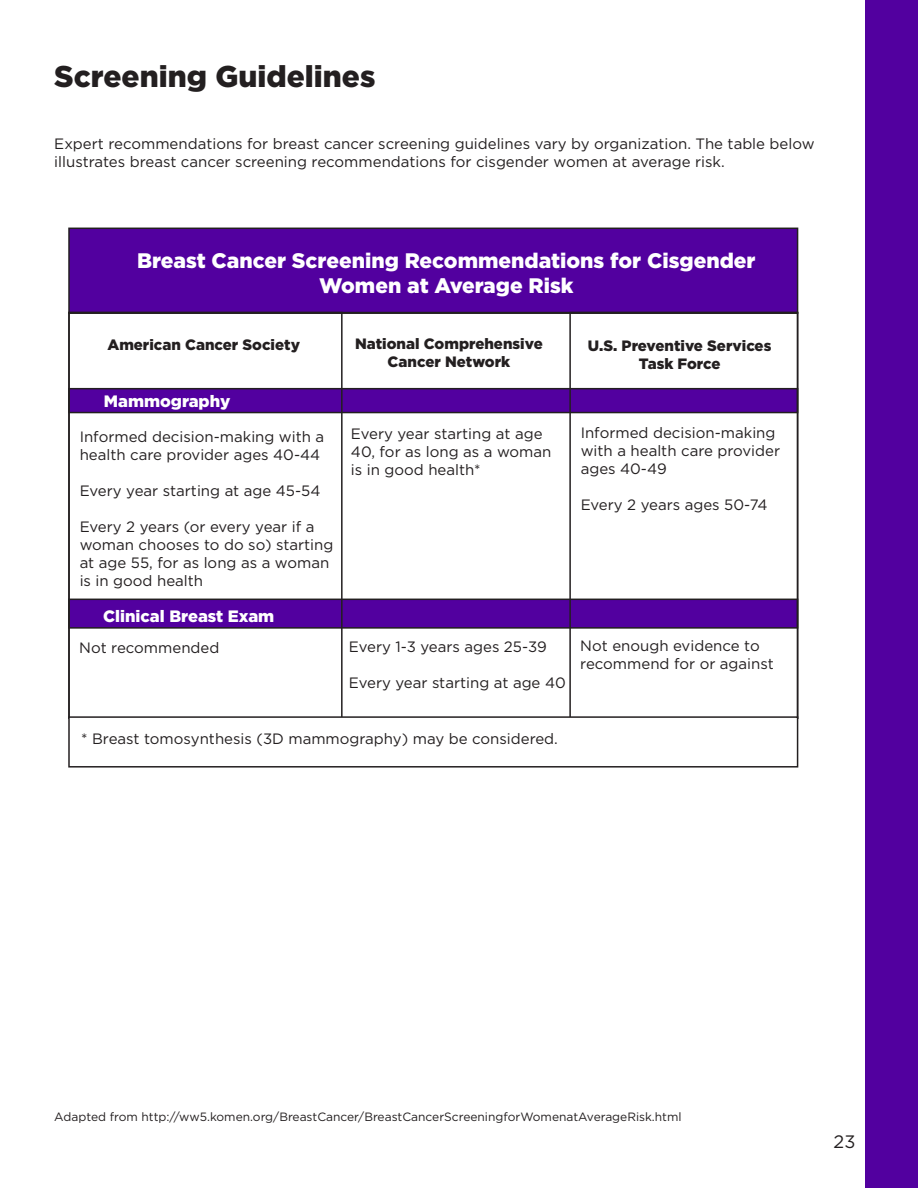
<style>
.page{position:relative;width:918px;height:1188px;background:#fff}
.page>*{position:absolute;margin:0;border:0;box-sizing:border-box;transform-origin:0 0}
.t1{font:900 30px "Gotham";color:#231f20}
.t2{font:900 21px/25.2px "Gotham";color:#fff;text-align:center}
.t3{font:18px "Gotham";color:#231f20}
.t4{font:900 16.5px "Gotham";color:#fff}
.t5{font:15px/18px "Gotham";color:#231f20}
.t6{font:900 15px/18px "Gotham";color:#231f20;text-align:center}
.t7{font:12px "Gotham";color:#231f20}
</style>
<div class="page">
<div style="left:866px;top:0;width:52px;height:1188px;background:#52009f"></div>
<div style="left:69px;top:228px;width:729px;height:85px;background:#52009f"></div>
<div style="left:68px;top:228px;width:730px;height:86px;border:2px solid #231f20"></div>
<div style="left:69px;top:389px;width:729px;height:24px;background:#52009f"></div>
<div style="left:68px;top:388px;width:730px;height:25px;border:2px solid #231f20"></div>
<div style="left:69px;top:599px;width:729px;height:29px;background:#52009f"></div>
<div style="left:68px;top:599px;width:730px;height:30px;border:2px solid #231f20"></div>
<div style="left:569px;top:312px;width:229px;height:407px;border:2px solid #231f20"></div>
<div style="left:68px;top:716px;width:730px;height:52px;border:2px solid #231f20"></div>
<h1 class="t1" style="left:54px;top:56px;width:323px">Screening Guidelines</h1>
<p class="t5" style="left:54px;top:134px;width:762px">Expert recommendations for breast cancer screening guidelines vary by organization. The table below illustrates breast cancer screening recommendations for cisgender women at average risk.</p>
<h2 class="t2" style="left:137px;top:248px;width:620px">Breast Cancer Screening Recommendations for Cisgender<br>Women at Average Risk</h2>
<p class="t6" style="left:107px;top:335px;width:194px">American Cancer Society</p>
<p class="t4" style="left:104px;top:390px;width:128px">Mammography</p>
<p class="t5" style="left:80px;top:427px;width:246px">Informed decision-making with a health care provider ages 40-44</p>
<p class="t5" style="left:80px;top:481px;width:242px">Every year starting at age 45-54</p>
<p class="t5" style="left:80px;top:517px;width:255px">Every 2 years (or every year if a woman chooses to do so) starting at age 55, for as long as a woman is in good health</p>
<p class="t4" style="left:103px;top:605px;width:173px">Clinical Breast Exam</p>
<p class="t6" style="left:355px;top:335px;width:189px">National Comprehensive<br>Cancer Network</p>
<p class="t6" style="left:588px;top:337px;width:185px">U.S. Preventive Services<br>Task Force</p>
<p class="t5" style="left:351px;top:424px;width:202px">Every year starting at age<br>40, for as long as a woman is in good health*</p>
<p class="t5" style="left:581px;top:424px;width:201px">Informed decision-making with a health care provider ages 40-49</p>
<p class="t5" style="left:581px;top:496px;width:188px">Every 2 years ages 50-74</p>
<p class="t5" style="left:79px;top:639px;width:142px">Not recommended</p>
<p class="t5" style="left:349px;top:637px;width:200px">Every 1-3 years ages 25-39</p>
<p class="t5" style="left:349px;top:673px;width:218px">Every year starting at age 40</p>
<p class="t5" style="left:580px;top:636px;width:195px">Not enough evidence to recommend for or against</p>
<p class="t5" style="left:81px;top:730px;width:478px">* Breast tomosynthesis (3D mammography) may be considered.</p>
<p class="t7" style="left:54px;top:1109px;width:629px">Adapted from http://ww5.komen.org/BreastCancer/BreastCancerScreeningforWomenatAverageRisk.html</p>
<p class="t3" style="left:834px;top:1131px;width:23px">23</p>
</div>
